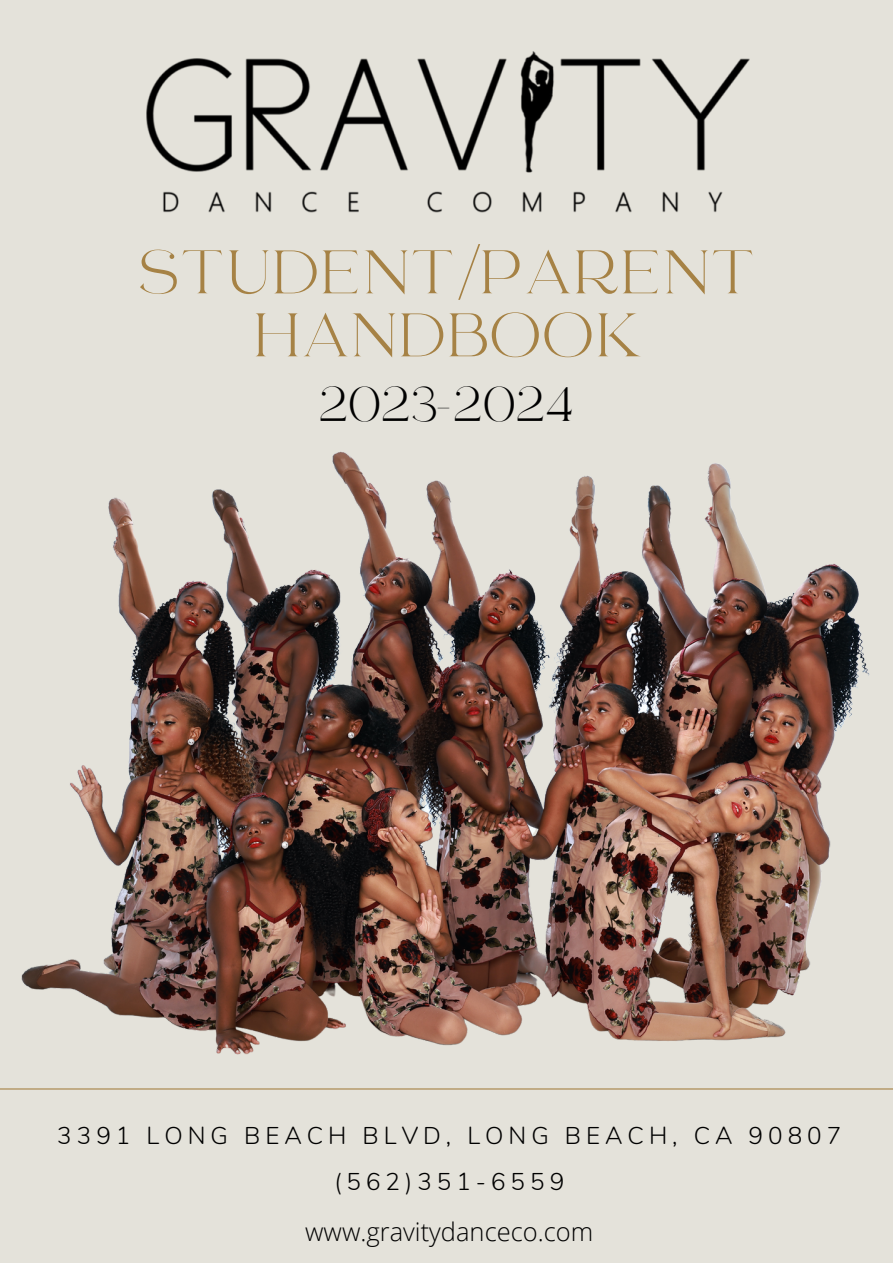
<style>
.page{position:relative;width:893px;height:1264px;background:#fff}
.page>*{position:absolute;margin:0;border:0;box-sizing:border-box;transform-origin:0 0}
.t1{font:61.05px/63px "RTL Ansam Ansam";color:#a68245;text-align:center}
.t2{font:48px "RTL Ansam Ansam";color:#000}
.t3{font:300 25.5px "Open Sans";color:#000}
.t4{font:300 24.15px "Nunito";letter-spacing:.205em;color:#000}
</style>
<div class="page">
<div style="left:0;top:0;width:892px;height:1262px;background:#e4e2da"></div>
<hr style="left:0;top:1088px;width:892px;height:1px;background:#a68245">
<img style="left:146px;top:51px;width:604px;height:162px">
<img style="left:21px;top:451px;width:849px;height:604px">
<p class="t1" style="left:140px;top:246px;width:619px">STUDENT/PARENT<br>HANDBOOK</p>
<p class="t2" style="left:319px;top:376px;width:257px">2023-2024</p>
<p class="t4" style="left:57px;top:1119px;width:785px">3391 LONG BEACH BLVD, LONG BEACH, CA 90807</p>
<p class="t4" style="left:334px;top:1165px;width:231px">(562)351-6559</p>
<p class="t3" style="left:305px;top:1213px;width:289px">www.gravitydanceco.com</p>
</div>
